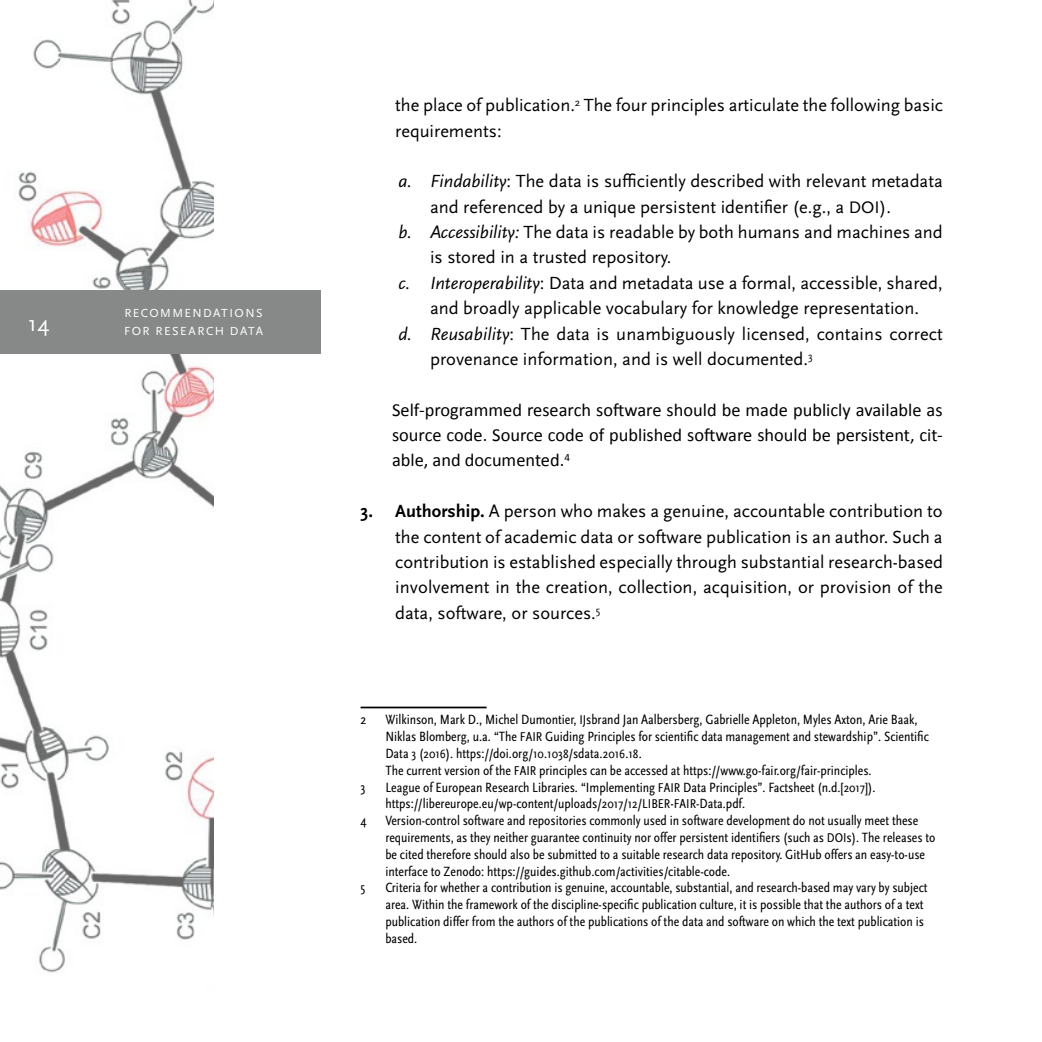
<style>
.page{position:relative;width:1042px;height:1042px;background:#fff}
.page>*{position:absolute;margin:0;border:0;box-sizing:border-box;transform-origin:0 0}
.t1{font:22.75px "Scala Sans";color:#fff}
.t2{font:18.38px/25.4px "Scala Sans Pro";color:#000}
.List_Paragraph{font:18.38px/25.4px "Calibri";color:#000;text-align:justify}
.Footnote_text{font:condensed 14px/16.8px "Scala Sans Pro";color:#000}
.t3{font:12.25px "Scala Sans Pro";letter-spacing:.115em;color:#fff}
.s1{font-style:italic}
.s2{font-size:17.5px}
.s3{font-weight:700}
.s4{font-size:13.3px}
</style>
<div class="page">
<img style="left:0;top:0;width:213px;height:973px">
<div style="left:0;top:290px;width:321px;height:63px;background:#878988"></div>
<hr style="left:360px;top:706px;width:126px;height:2px;background:#000">
<p class="t3" style="left:124px;top:306px;width:140px">RECOMMENDATIONS</p>
<h1 class="t1" style="left:28px;top:312px;width:23px">14</h1>
<p class="t3" style="left:124px;top:324px;width:140px">FOR RESEARCH DATA</p>
<p class="t2" style="left:395px;top:92px;width:549px">the place of publication.<sup>2</sup> The four principles articulate the following basic requirements:</p>
<p class="t2" style="left:430px;top:169px;width:514px;text-indent:-32px"><span class="s1">a. Findability</span>: The data is sufficiently described with relevant metadata and referenced by a unique persistent identifier (e.g., a <span class="s2">DOI</span>).</p>
<p class="t2" style="left:430px;top:219px;width:514px;text-indent:-32px"><span class="s1">b. Accessibility:</span> The data is readable by both humans and machines and is stored in a trusted repository.</p>
<p class="t2" style="left:398px;top:270px;width:546px;text-align:center"><span class="s1">c. Interoperability</span>: Data and metadata use a formal, accessible, shared, and broadly applicable vocabulary for knowledge representation.</p>
<p class="t2" style="left:430px;top:321px;width:514px;text-indent:-32px"><span class="s1">d. Reusability</span>: The data is unambiguously licensed, contains correct provenance information, and is well documented.<sup>3</sup></p>
<p class="List_Paragraph" style="left:392px;top:397px;width:552px">Self-programmed research software should be made publicly available as source code. Source code of published software should be persistent, cit&shy;able, and documented.<sup>4</sup></p>
<p class="t2" style="left:395px;top:498px;width:549px;text-align:justify;text-indent:-35px"><span class="s3">3. Authorship.</span> A person who makes a genuine, accountable contribution to the content of academic data or software publication is an author. Such a contribution is established especially through substantial research-based involvement in the creation, collection, acquisition, or provision of the data, software, or sources.<sup>5</sup></p>
<p class="Footnote_text" style="left:360px;top:711px;width:7px">2</p>
<p class="Footnote_text" style="left:385px;top:711px;width:545px">Wilkinson, Mark D., Michel Dumontier, <span class="s4">IJ</span>sbrand Jan Aalbersberg, Gabrielle Appleton, Myles Axton, Arie Baak, Niklas Blomberg, u.a. “The <span class="s4">FAIR</span> Guiding Principles for scientific data management and stewardship”. Scientific Data <span class="s4">3</span> (<span class="s4">2016</span>). https://doi.org/<span class="s4">10</span>.<span class="s4">1038</span>/sdata.<span class="s4">2016</span>.<span class="s4">18</span>.<br>The current version of the <span class="s4">FAIR</span> principles can be accessed at https://www.go-fair.org/fair-principles.</p>
<p class="Footnote_text" style="left:360px;top:778px;width:7px">3</p>
<p class="Footnote_text" style="left:385px;top:778px;width:492px">League of European Research Libraries. “Implementing <span class="s4">FAIR</span> Data Principles”. Factsheet (n.d.[<span class="s4">2017</span>]). https://libereurope.eu/wp-content/uploads/<span class="s4">2017</span>/<span class="s4">12</span>/<span class="s4">LIBER</span>-<span class="s4">FAIR</span>-Data.pdf.</p>
<p class="Footnote_text" style="left:360px;top:812px;width:8px">4</p>
<p class="Footnote_text" style="left:385px;top:812px;width:551px">Version-control software and repositories commonly used in software development do not usually meet these requirements, as they neither guarantee continuity nor offer persistent identifiers (such as <span class="s4">DOI</span>s). The releases to be cited therefore should also be submitted to a suitable research data repository. GitHub offers an easy-to-use interface to Zenodo: https://guides.github.com/activities/citable-code.</p>
<p class="Footnote_text" style="left:360px;top:879px;width:6px">5</p>
<p class="Footnote_text" style="left:385px;top:879px;width:544px">Criteria for whether a contribution is genuine, accountable, substantial, and research-based may vary by subject area. Within the framework of the discipline-specific publication culture, it is possible that the authors of a text publication differ from the authors of the publications of the data and software on which the text publication is based.</p>
</div>
